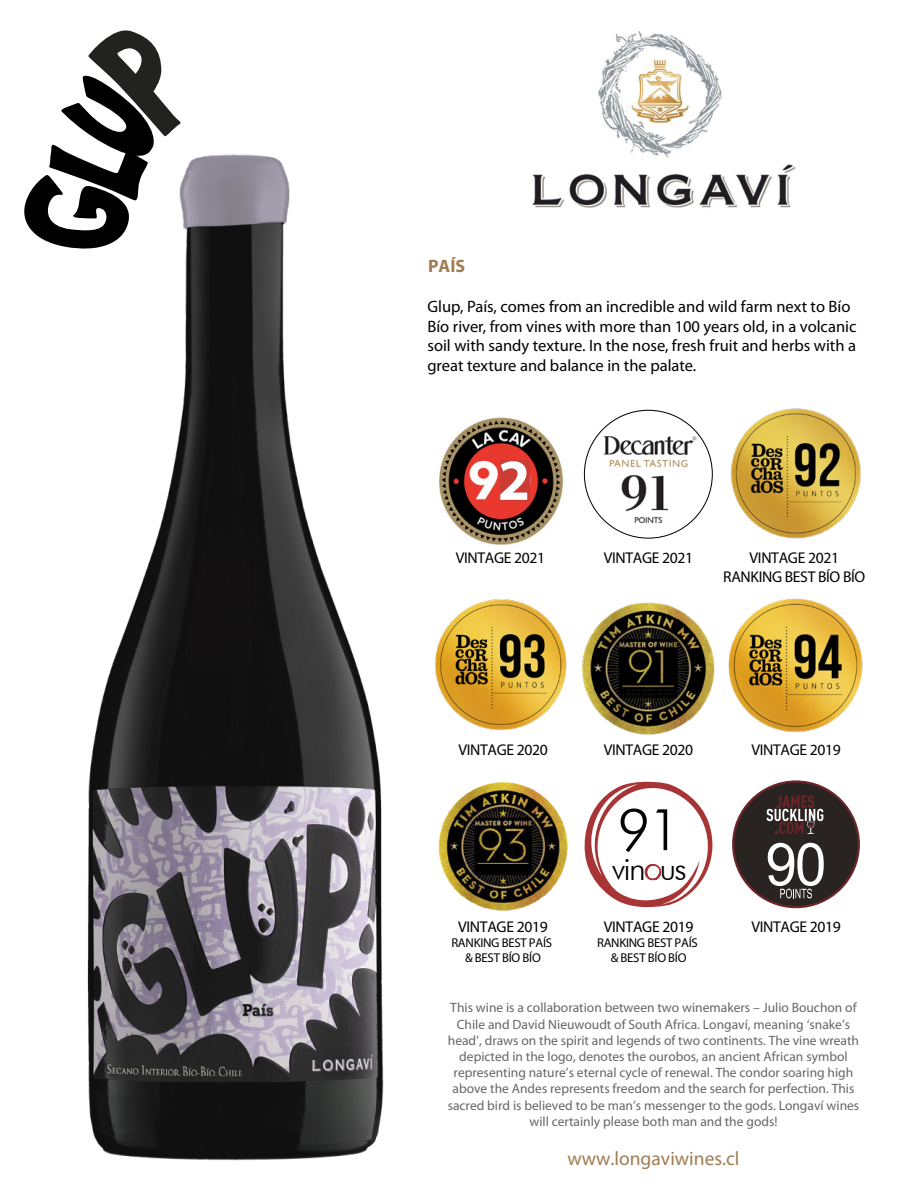
<style>
.page{position:relative;width:915px;height:1191px;background:#fff}
.page>*{position:absolute;margin:0;border:0;box-sizing:border-box;transform-origin:0 0}
.t1{font:700 58.35px "Myriad Pro";color:#fff}
.t2{font:300 57.6px "Futura BT";color:#000}
.t3{font:300 31.95px "Futura BT";color:#000}
.t4{font:19.5px "Myriad Pro";color:#a07c52}
.t5{font:700 18px "Myriad Pro";color:#a07c52}
.t6{font:16.5px/19.8px "Myriad Pro";color:#000}
.t7{font:15.6px/18.8px "Myriad Pro";letter-spacing:-.02em;color:#000;text-align:center}
.t8{font:13.5px/16.2px "Myriad Pro";color:#666;text-align:center}
.t9{font:12.75px/15.3px "Myriad Pro";letter-spacing:-.02em;color:#000;text-align:center}
</style>
<div class="page">
<img style="left:87px;top:154px;width:297px;height:1007px">
<svg style="left:24px;top:30px;width:159px;height:223px"></svg>
<img style="left:532px;top:31px;width:264px;height:177px">
<svg style="left:732px;top:780px;width:127px;height:128px"></svg>
<img style="left:732px;top:598px;width:131px;height:135px">
<svg style="left:585px;top:781px;width:128px;height:126px"></svg>
<img style="left:438px;top:782px;width:147px;height:129px">
<div style="left:476px;top:863px;width:54px;height:9px;background:#000"></div>
<img style="left:730px;top:408px;width:131px;height:131px">
<img style="left:435px;top:599px;width:128px;height:131px">
<img style="left:563px;top:602px;width:169px;height:133px">
<img style="left:584px;top:410px;width:128px;height:128px;border-radius:64px">
<img style="left:439px;top:417px;width:124px;height:128px">
<div style="left:500px;top:460px;width:30px;height:40px;background:#cb3c34"></div>
<h3 class="t5" style="left:428px;top:256px;width:39px">PAÍS</h3>
<p class="t6" style="left:427px;top:296px;width:430px">Glup, País, comes from an incredible and wild farm next to Bío Bío river, from vines with more than 100 years old, in a volcanic soil with sandy texture. In the nose, fresh fruit and herbs with a great texture and balance in the palate.</p>
<h1 class="t1" style="left:497px;top:447px;width:34px">2</h1>
<p class="t7" style="left:455px;top:548px;width:91px">VINTAGE 2021</p>
<p class="t7" style="left:603px;top:548px;width:91px">VINTAGE 2021</p>
<p class="t7" style="left:723px;top:548px;width:143px">VINTAGE 2021<br>RANKING BEST BÍO BÍO</p>
<p class="t7" style="left:458px;top:740px;width:91px">VINTAGE 2020</p>
<p class="t7" style="left:458px;top:916px;width:91px">VINTAGE 2019</p>
<p class="t9" style="left:451px;top:935px;width:102px">RANKING BEST PAÍS &amp; BEST BÍO BÍO</p>
<p class="t7" style="left:603px;top:739px;width:91px">VINTAGE 2020</p>
<h2 class="t2" style="left:617px;top:794px;width:66px">91</h2>
<h3 class="t3" style="left:611px;top:848px;width:77px">vin us</h3>
<p class="t7" style="left:603px;top:916px;width:91px">VINTAGE 2019</p>
<p class="t9" style="left:597px;top:934px;width:102px">RANKING BEST PAÍS &amp; BEST BÍO BÍO</p>
<p class="t7" style="left:751px;top:740px;width:91px">VINTAGE 2019</p>
<p class="t7" style="left:751px;top:916px;width:91px">VINTAGE 2019</p>
<p class="t8" style="left:447px;top:999px;width:413px">This wine is a collaboration between two winemakers – Julio Bouchon of Chile and David Nieuwoudt of South Africa. Longaví, meaning ‘snake’s head’, draws on the spirit and legends of two continents. The vine wreath depicted in the logo, denotes the ourobos, an ancient African symbol representing nature’s eternal cycle of renewal. The condor soaring high above the Andes represents freedom and the search for perfection. This sacred bird is believed to be man’s messenger to the gods. Longaví wines will certainly please both man and the gods!</p>
<h3 class="t4" style="left:567px;top:1146px;width:174px">www.longaviwines.cl</h3>
</div>
